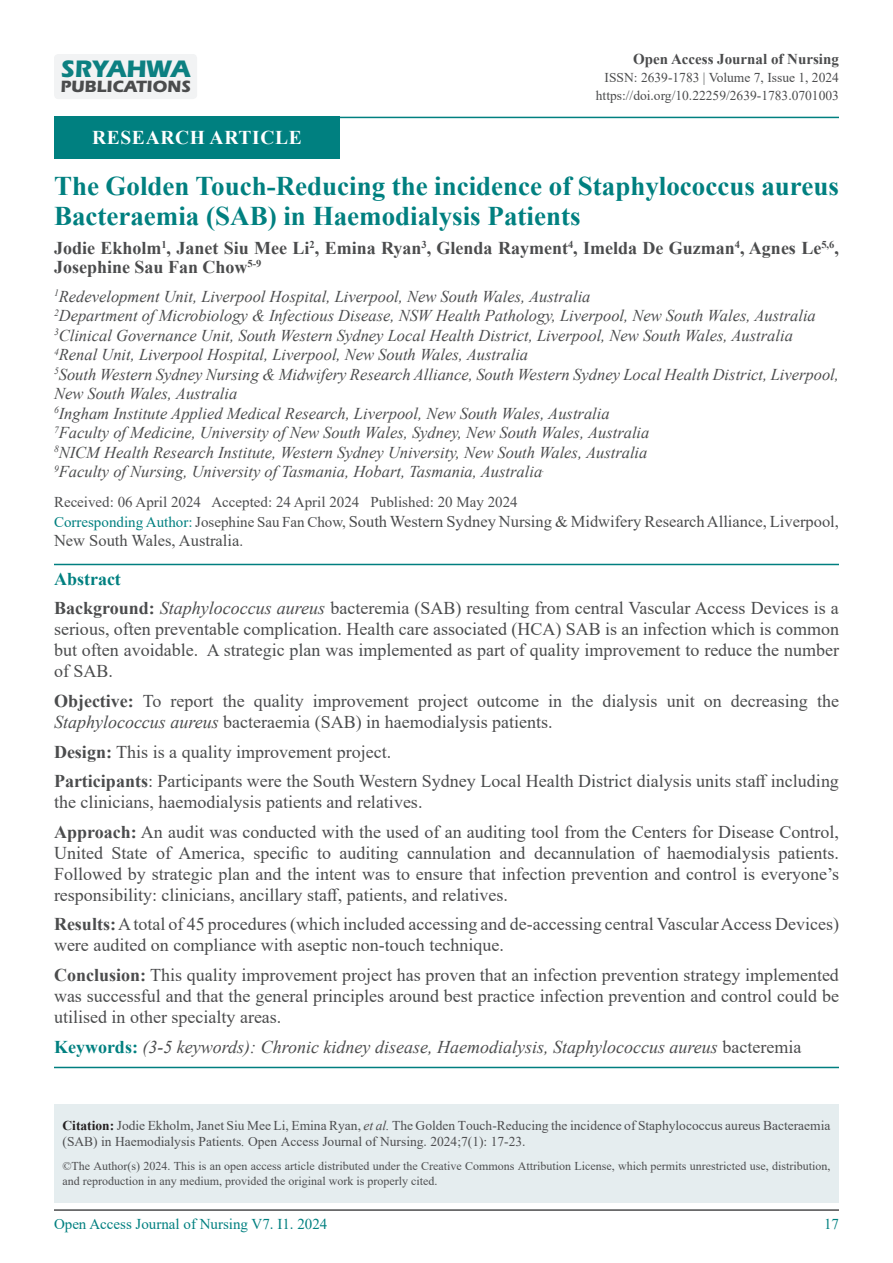
<style>
.page{position:relative;width:893px;height:1263px;background:#fff}
.page>*{position:absolute;margin:0;border:0;box-sizing:border-box;transform-origin:0 0}
.t1{font:700 27px/30px "Times New Roman";color:#008080}
.t2{font:700 24.75px "ITC Eras Std";color:#0c8081}
.t3{font:700 19.5px "Times New Roman";letter-spacing:.035em;color:#fff}
.t4{font:18px/21px "Times New Roman";color:#4b4c4d;text-align:justify}
.t5{font:700 18px/19.5px "Times New Roman";color:#4b4c4d}
.t6{font:italic 18px "Times New Roman";color:#4b4c4d}
.t7{font:700 18px "Times New Roman";color:#008080}
.t8{font:700 16.95px "ITC Eras Std";color:#4b4c4d}
.t9{font:italic 16.5px/19.5px "Times New Roman";color:#4b4c4d}
.t10{font:16.5px/19.5px "Times New Roman";color:#4b4c4d}
.t11{font:15px "Times New Roman";color:#4d4d4f}
.t12{font:15px "Times New Roman";color:#008080}
.t13{font:700 15px "Times New Roman";color:#4b4c4d}
.t14{font:13.5px/16.5px "Times New Roman";color:#4d4d4f}
.t15{font:13.5px "Times New Roman";color:#4b4c4d}
.t16{font:12px/15px "Times New Roman";color:#4d4d4f}
.s1{font-size:15px;color:#008080}
.s2{font-size:15px}
.s3{font-weight:700}
.s4{font-style:italic}
.s5{font-weight:700;font-style:normal;color:#008080}
.s6{font-style:normal}
.s7{font-weight:700;color:#231f20}
</style>
<div class="page">
<hr style="left:54px;top:1209px;width:785px;height:2px;background:#4b4c4d">
<div style="left:54px;top:54px;width:143px;height:45px;background:#f2f3f4;border-radius:4px"></div>
<hr style="left:54px;top:117px;width:785px;height:1px;background:#008080">
<div style="left:54px;top:117px;width:286px;height:42px;background:#008080"></div>
<hr style="left:54px;top:564px;width:785px;height:1px;background:#007f80">
<hr style="left:54px;top:1067px;width:785px;height:1px;background:#007f80">
<div style="left:54px;top:1104px;width:785px;height:99px;background:#e5edef"></div>
<p class="t2" style="left:60px;top:55px;width:131px">SRYAHWA</p>
<p class="t8" style="left:60px;top:77px;width:132px">PUBLICATIONS</p>
<p class="t3" style="left:92px;top:124px;width:211px">RESEARCH ARTICLE</p>
<p class="t13" style="left:633px;top:48px;width:207px">Open Access Journal of Nursing</p>
<p class="t15" style="left:605px;top:68px;width:236px">ISSN: 2639-1783 | Volume 7, Issue 1, 2024</p>
<p class="t15" style="left:596px;top:86px;width:245px">https://doi.org/10.22259/2639-1783.0701003</p>
<p class="t1" style="left:54px;top:170px;width:786px">The Golden Touch-Reducing the incidence of Staphylococcus aureus<br>Bacteraemia (SAB) in Haemodialysis Patients</p>
<p class="t5" style="left:54px;top:238px;width:786px">Jodie Ekholm<sup>1</sup>, Janet Siu Mee Li<sup>2</sup>, Emina Ryan<sup>3</sup>, Glenda Rayment<sup>4</sup>, Imelda De Guzman<sup>4</sup>, Agnes Le<sup>5,6</sup>,<br>Josephine Sau Fan Chow<sup>5-9</sup></p>
<p class="t9" style="left:54px;top:286px;width:538px"><sup>1</sup>Redevelopment Unit, Liverpool Hospital, Liverpool, New South Wales, Australia</p>
<p class="t9" style="left:54px;top:305px;width:763px"><sup>2</sup>Department of Microbiology &amp; Infectious Disease, NSW Health Pathology, Liverpool, New South Wales, Australia</p>
<p class="t9" style="left:54px;top:325px;width:740px"><sup>3</sup>Clinical Governance Unit, South Western Sydney Local Health District, Liverpool, New South Wales, Australia</p>
<p class="t9" style="left:54px;top:344px;width:476px"><sup>4</sup>Renal Unit, Liverpool Hospital, Liverpool, New South Wales, Australia</p>
<p class="t9" style="left:54px;top:364px;width:786px"><sup>5</sup>South Western Sydney Nursing &amp; Midwifery Research Alliance, South Western Sydney Local Health District, Liverpool,<br>New South Wales, Australia</p>
<p class="t9" style="left:54px;top:403px;width:557px"><sup>6</sup>Ingham Institute Applied Medical Research, Liverpool, New South Wales, Australia</p>
<p class="t9" style="left:54px;top:422px;width:597px"><sup>7</sup>Faculty of Medicine, University of New South Wales, Sydney, New South Wales, Australia</p>
<p class="t9" style="left:54px;top:442px;width:595px"><sup>8</sup>NICM Health Research Institute, Western Sydney University, New South Wales, Australia</p>
<p class="t9" style="left:54px;top:461px;width:492px"><sup>9</sup>Faculty of Nursing, University of Tasmania, Hobart, Tasmania, Australia<sup>.</sup></p>
<p class="t11" style="left:54px;top:492px;width:465px">Received: 06 April 2024 Accepted: 24 April 2024 Published: 20 May 2024</p>
<p class="t10" style="left:54px;top:511px;width:786px"><span class="s1">Corresponding Author:</span> <span class="s2">Josephine Sau Fan Chow,</span> South Western Sydney Nursing &amp; Midwifery Research Alliance, Liverpool,<br>New South Wales, Australia<span class="s2">.</span></p>
<p class="t7" style="left:54px;top:565px;width:68px">Abstract</p>
<p class="t4" style="left:54px;top:597px;width:786px"><span class="s3">Background:</span> <span class="s4">Staphylococcus aureus</span> bacteremia (SAB) resulting from central Vascular Access Devices is a serious, often preventable complication. Health care associated (HCA) SAB is an infection which is common but often avoidable. A strategic plan was implemented as part of quality improvement to reduce the number of SAB.</p>
<p class="t4" style="left:54px;top:690px;width:786px"><span class="s3">Objective:</span> To report the quality improvement project outcome in the dialysis unit on decreasing the<br><span class="s4">Staphylococcus aureus</span> bacteraemia (SAB) in haemodialysis patients.</p>
<p class="t4" style="left:54px;top:740px;width:339px"><span class="s3">Design:</span> This is a quality improvement project.</p>
<p class="t4" style="left:54px;top:770px;width:786px"><span class="s3">Participants</span>: Participants were the South Western Sydney Local Health District dialysis units staff including the clinicians, haemodialysis patients and relatives.</p>
<p class="t4" style="left:54px;top:821px;width:786px"><span class="s3">Approach:</span> An audit was conducted with the used of an auditing tool from the Centers for Disease Control, United State of America, specific to auditing cannulation and decannulation of haemodialysis patients.<br>Followed by strategic plan and the intent was to ensure that infection prevention and control is everyone’s responsibility: clinicians, ancillary staff, patients, and relatives.</p>
<p class="t4" style="left:54px;top:913px;width:786px"><span class="s3">Results:</span> A total of 45 procedures (which included accessing and de-accessing central Vascular Access Devices) were audited on compliance with aseptic non-touch technique.</p>
<p class="t4" style="left:54px;top:964px;width:786px"><span class="s3">Conclusion:</span> This quality improvement project has proven that an infection prevention strategy implemented was successful and that the general principles around best practice infection prevention and control could be utilised in other specialty areas.</p>
<p class="t6" style="left:54px;top:1034px;width:749px"><span class="s5">Keywords:</span> (3-5 keywords): Chronic kidney disease, Haemodialysis, Staphylococcus aureus <span class="s6">bacteremia</span></p>
<p class="t14" style="left:63px;top:1116px;width:769px"><span class="s7">Citation:</span> Jodie Ekholm, Janet Siu Mee Li, Emina Ryan, <span class="s4">et al.</span> The Golden Touch-Reducing the incidence of Staphylococcus aureus Bacteraemia (SAB) in Haemodialysis Patients<span class="s4">.</span> Open Access Journal of Nursing. 2024;7(1): 17-23.</p>
<p class="t16" style="left:63px;top:1158px;width:769px">©The Author(s) 2024. This is an open access article distributed under the Creative Commons Attribution License, which permits unrestricted use, distribution, and reproduction in any medium, provided the original work is properly cited.</p>
<p class="t12" style="left:54px;top:1213px;width:275px">Open Access Journal of Nursing V7. I1. 2024</p>
<p class="t12" style="left:824px;top:1213px;width:16px">17</p>
</div>
